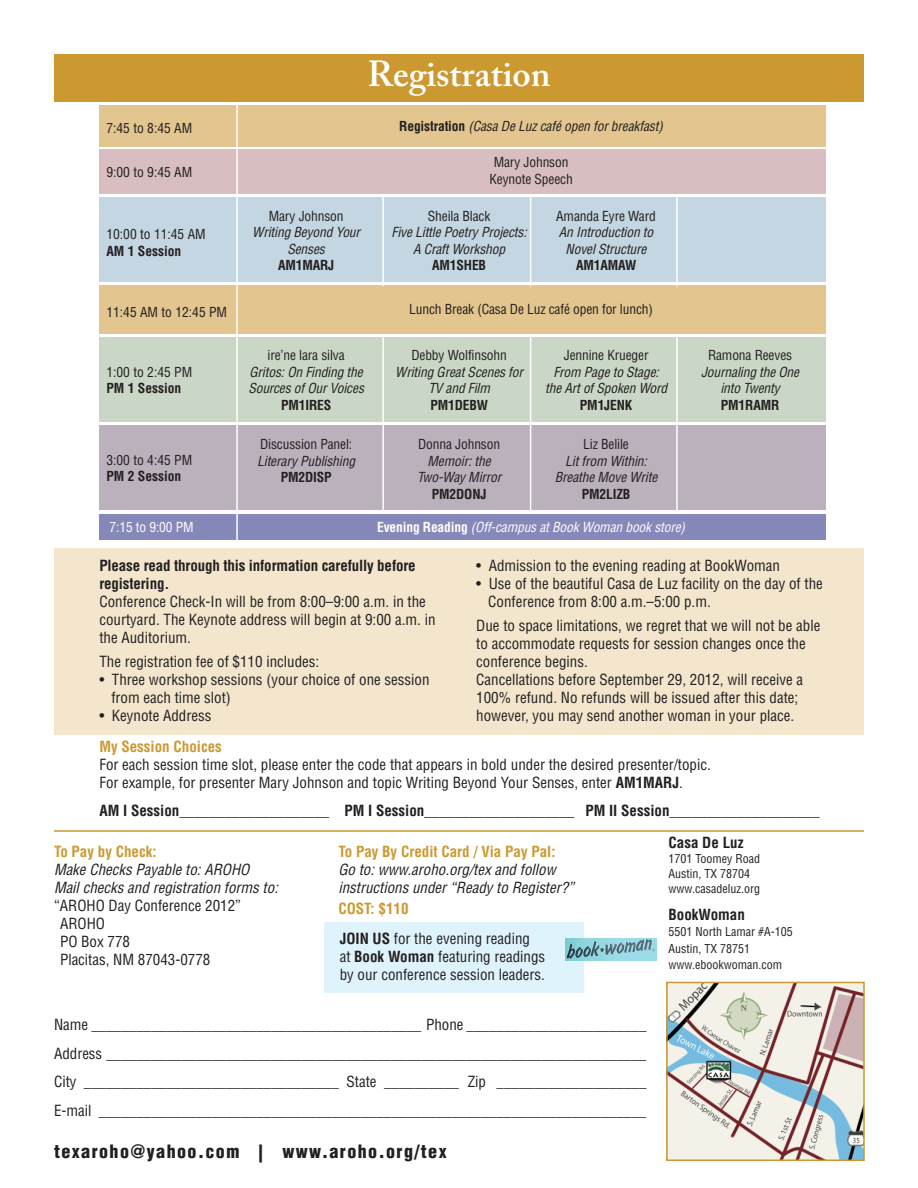
<style>
.page{position:relative;width:918px;height:1188px;background:#fff}
.page>*{position:absolute;margin:0;border:0;box-sizing:border-box;transform-origin:0 0}
.Speaker{font:600 36px "Adobe Caslon Pro";color:#fff}
.t1{font:900 condensed 18px "Helvetica LT Std";letter-spacing:.08em;color:#231f20}
.t2{font:condensed 15px/18px "Helvetica LT Std";color:#231f20}
.t3{font:700 condensed 15px/18px "Helvetica LT Std";letter-spacing:-.01em;color:#231f20}
.t4{font:italic condensed 15px/18px "Helvetica LT Std";color:#231f20}
.t5{font:700 condensed 15px "Helvetica LT Std";color:#cc9931}
.t6{font:italic condensed 13.5px "Helvetica LT Std";letter-spacing:-.01em;color:#231f20}
.t7{font:condensed 13.5px "Helvetica LT Std";letter-spacing:-.01em;color:#231f20}
.t8{font:700 condensed 13.5px "Helvetica LT Std";letter-spacing:-.01em;color:#231f20}
.t9{font:italic condensed 13.5px "Helvetica LT Std";letter-spacing:-.01em;color:#fff}
.t10{font:condensed 13.5px "Helvetica LT Std";letter-spacing:-.01em;color:#fff}
.t11{font:condensed 12px/15px "Helvetica LT Std";color:#231f20}
.s1{font-weight:700;font-style:normal}
.s2{font-weight:700}
</style>
<div class="page">
<div style="left:324px;top:922px;width:259px;height:71px;background:#dff3fc"></div>
<div style="left:99px;top:105px;width:727px;height:42px;background:#e3c58f"></div>
<div style="left:99px;top:514px;width:727px;height:26px;background:#8688ba"></div>
<div style="left:99px;top:285px;width:727px;height:49px;background:#e3c58f"></div>
<div style="left:99px;top:197px;width:727px;height:84px;background:#c3d6e1"></div>
<div style="left:99px;top:337px;width:727px;height:85px;background:#cad7c6"></div>
<div style="left:99px;top:426px;width:727px;height:84px;background:#bab1bc"></div>
<div style="left:99px;top:150px;width:727px;height:44px;background:#d8bec1"></div>
<hr style="left:236px;top:96px;width:2px;height:450px;background:#fff">
<hr style="left:382px;top:194px;width:2px;height:318px;background:#fff">
<hr style="left:530px;top:195px;width:1px;height:317px;background:#fff">
<hr style="left:676px;top:194px;width:2px;height:318px;background:#fff">
<div style="left:320px;top:286px;width:367px;height:47px;background:#e3c58f"></div>
<img style="left:669px;top:985px;width:193px;height:173px">
<div style="left:666px;top:982px;width:199px;height:179px;border:2px solid #cc9931"></div>
<div style="left:54px;top:548px;width:810px;height:187px;background:#f3e6cd"></div>
<hr style="left:54px;top:830px;width:810px;height:2px;background:#cc9931">
<div style="left:54px;top:54px;width:810px;height:48px;background:#cc9931"></div>
<img style="left:566px;top:939px;width:91px;height:21px">
<p class="Speaker" style="left:367px;top:53px;width:185px">Registration</p>
<p class="t7" style="left:106px;top:119px;width:87px">7:45 to 8:45 AM</p>
<p class="t6" style="left:399px;top:117px;width:265px"><span class="s1">Registration</span> (Casa De Luz café open for breakfast)</p>
<p class="t7" style="left:494px;top:154px;width:76px">Mary Johnson</p>
<p class="t7" style="left:489px;top:171px;width:85px">Keynote Speech</p>
<p class="t7" style="left:269px;top:207px;width:76px">Mary Johnson</p>
<p class="t7" style="left:428px;top:207px;width:64px">Sheila Black</p>
<p class="t7" style="left:556px;top:207px;width:101px">Amanda Eyre Ward</p>
<p class="t6" style="left:252px;top:224px;width:109px">Writing Beyond Your</p>
<p class="t6" style="left:392px;top:224px;width:137px">Five Little Poetry Projects:</p>
<p class="t6" style="left:559px;top:224px;width:96px">An Introduction to</p>
<p class="t6" style="left:287px;top:240px;width:39px">Senses</p>
<p class="t6" style="left:413px;top:240px;width:94px">A Craft Workshop</p>
<p class="t6" style="left:566px;top:240px;width:82px">Novel Structure</p>
<p class="t8" style="left:278px;top:257px;width:58px">AM1MARJ</p>
<p class="t8" style="left:432px;top:257px;width:55px">AM1SHEB</p>
<p class="t8" style="left:576px;top:257px;width:62px">AM1AMAW</p>
<p class="t7" style="left:409px;top:300px;width:245px">Lunch Break (Casa De Luz café open for lunch)</p>
<p class="t7" style="left:268px;top:347px;width:79px">ire’ne lara silva</p>
<p class="t7" style="left:411px;top:347px;width:97px">Debby Wolfinsohn</p>
<p class="t7" style="left:564px;top:347px;width:86px">Jennine Krueger</p>
<p class="t7" style="left:708px;top:347px;width:86px">Ramona Reeves</p>
<p class="t6" style="left:249px;top:363px;width:115px">Gritos: On Finding the</p>
<p class="t6" style="left:395px;top:363px;width:129px">Writing Great Scenes for</p>
<p class="t6" style="left:553px;top:363px;width:107px">From Page to Stage:</p>
<p class="t6" style="left:701px;top:363px;width:100px">Journaling the One</p>
<p class="t6" style="left:248px;top:380px;width:117px">Sources of Our Voices</p>
<p class="t6" style="left:428px;top:380px;width:63px">TV and Film</p>
<p class="t6" style="left:545px;top:380px;width:124px">the Art of Spoken Word</p>
<p class="t6" style="left:720px;top:380px;width:61px">into Twenty</p>
<p class="t8" style="left:281px;top:396px;width:52px">PM1IRES</p>
<p class="t8" style="left:430px;top:396px;width:59px">PM1DEBW</p>
<p class="t8" style="left:580px;top:396px;width:54px">PM1JENK</p>
<p class="t8" style="left:721px;top:396px;width:60px">PM1RAMR</p>
<p class="t7" style="left:260px;top:436px;width:94px">Discussion Panel:</p>
<p class="t7" style="left:418px;top:436px;width:83px">Donna Johnson</p>
<p class="t7" style="left:583px;top:436px;width:47px">Liz Belile</p>
<p class="t6" style="left:257px;top:453px;width:99px">Literary Publishing</p>
<p class="t6" style="left:428px;top:453px;width:65px">Memoir: the</p>
<p class="t6" style="left:565px;top:453px;width:83px">Lit from Within:</p>
<p class="t8" style="left:281px;top:469px;width:52px">PM2DISP</p>
<p class="t6" style="left:417px;top:469px;width:86px">Two-Way Mirror</p>
<p class="t6" style="left:555px;top:469px;width:104px">Breathe Move Write</p>
<p class="t8" style="left:432px;top:486px;width:56px">PM2DONJ</p>
<p class="t8" style="left:582px;top:486px;width:50px">PM2LIZB</p>
<p class="t10" style="left:110px;top:519px;width:85px">7:15 to 9:00 PM</p>
<p class="t9" style="left:377px;top:519px;width:310px"><span class="s1">Evening Reading</span> (Off-campus at Book Woman book store)</p>
<p class="t7" style="left:106px;top:163px;width:87px">9:00 to 9:45 AM</p>
<p class="t7" style="left:106px;top:226px;width:101px">10:00 to 11:45 AM</p>
<p class="t8" style="left:106px;top:243px;width:77px">AM 1 Session</p>
<p class="t7" style="left:106px;top:303px;width:122px">11:45 AM to 12:45 PM</p>
<p class="t7" style="left:106px;top:364px;width:87px">1:00 to 2:45 PM</p>
<p class="t8" style="left:106px;top:380px;width:77px">PM 1 Session</p>
<p class="t7" style="left:106px;top:452px;width:87px">3:00 to 4:45 PM</p>
<p class="t8" style="left:106px;top:468px;width:77px">PM 2 Session</p>
<p class="t3" style="left:99px;top:556px;width:318px">Please read through this information carefully before registering.</p>
<p class="t2" style="left:99px;top:592px;width:338px">Conference Check-In will be from 8:00–9:00 a.m. in the courtyard. The Keynote address will begin at 9:00 a.m. in the Auditorium.</p>
<p class="t2" style="left:99px;top:653px;width:221px">The registration fee of $110 includes:</p>
<p class="t2" style="left:111px;top:671px;width:320px;text-indent:-12px">• Three workshop sessions (your choice of one session from each time slot)</p>
<p class="t2" style="left:99px;top:707px;width:114px">• Keynote Address</p>
<p class="t2" style="left:476px;top:556px;width:305px">• Admission to the evening reading at BookWoman</p>
<p class="t2" style="left:488px;top:574px;width:336px;text-indent:-12px">• Use of the beautiful Casa de Luz facility on the day of the<br>Conference from 8:00 a.m.–5:00 p.m.</p>
<p class="t2" style="left:476px;top:617px;width:346px">Due to space limitations, we regret that we will not be able to accommodate requests for session changes once the conference begins.</p>
<p class="t2" style="left:476px;top:671px;width:328px">Cancellations before September 29, 2012, will receive a<br>100% refund. No refunds will be issued after this date; however, you may send another woman in your place.</p>
<p class="t5" style="left:99px;top:737px;width:124px">My Session Choices</p>
<p class="t2" style="left:99px;top:755px;width:613px">For each session time slot, please enter the code that appears in bold under the desired presenter/topic.<br>For example, for presenter Mary Johnson and topic Writing Beyond Your Senses, enter <span class="s2">AM1MARJ</span>.</p>
<p class="t3" style="left:99px;top:802px;width:722px">AM I Session____________________ PM I Session____________________ PM II Session____________________</p>
<p class="t5" style="left:54px;top:843px;width:104px">To Pay by Check:</p>
<p class="t4" style="left:54px;top:861px;width:197px">Make Checks Payable to: AROHO</p>
<p class="t4" style="left:54px;top:879px;width:226px">Mail checks and registration forms to:</p>
<p class="t2" style="left:54px;top:897px;width:189px">“AROHO Day Conference 2012”</p>
<p class="t2" style="left:60px;top:915px;width:46px">AROHO</p>
<p class="t2" style="left:60px;top:933px;width:72px">PO Box 778</p>
<p class="t2" style="left:60px;top:951px;width:152px">Placitas, NM 87043-0778</p>
<p class="t5" style="left:338px;top:843px;width:219px">To Pay By Credit Card / Via Pay Pal:</p>
<p class="t4" style="left:338px;top:861px;width:237px">Go to: www.aroho.org/tex and follow instructions under “Ready to Register?”</p>
<p class="t5" style="left:338px;top:900px;width:72px">COST: $110</p>
<p class="t2" style="left:340px;top:930px;width:207px"><span class="s2">JOIN US</span> for the evening reading<br>at <span class="s2">Book Woman</span> featuring readings by our conference session leaders.</p>
<p class="t2" style="left:54px;top:1015px;width:594px">Name ____________________________________________ Phone ________________________</p>
<p class="t2" style="left:54px;top:1044px;width:594px">Address ________________________________________________________________________</p>
<p class="t2" style="left:54px;top:1072px;width:594px">City __________________________________ State __________ Zip ____________________</p>
<p class="t2" style="left:54px;top:1101px;width:594px">E-mail _________________________________________________________________________</p>
<p class="t1" style="left:54px;top:1140px;width:394px">texaroho@yahoo.com | www.aroho.org/tex</p>
<p class="t3" style="left:669px;top:833px;width:76px">Casa De Luz</p>
<p class="t11" style="left:669px;top:851px;width:93px">1701 Toomey Road<br>Austin, TX 78704 www.casadeluz.org</p>
<p class="t3" style="left:669px;top:905px;width:78px">BookWoman</p>
<p class="t11" style="left:669px;top:924px;width:126px;line-height:16.5px">5501 North Lamar #A-105<br>Austin, TX 78751</p>
<p class="t11" style="left:669px;top:957px;width:115px">www.ebookwoman.com</p>
</div>
